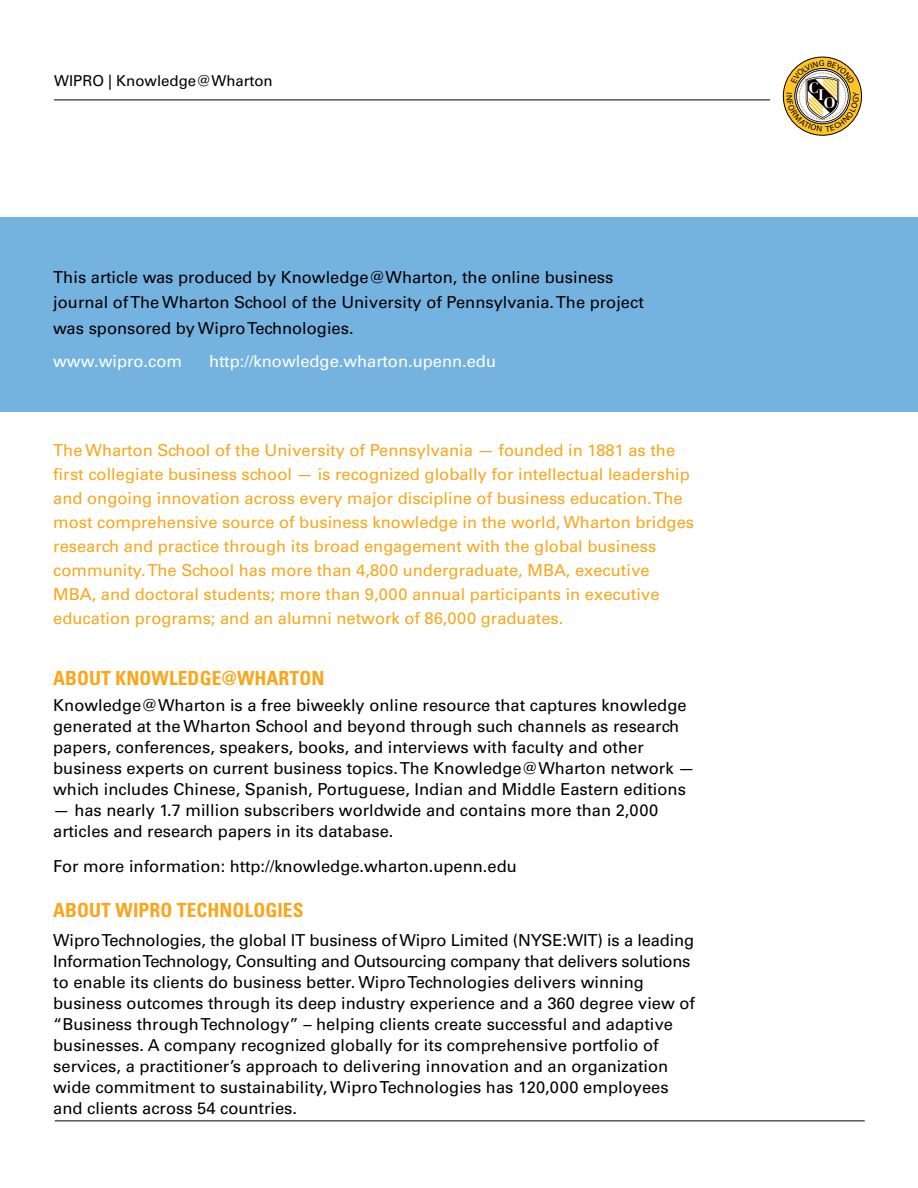
<style>
.page{position:relative;width:918px;height:1188px;background:#fff}
.page>*{position:absolute;margin:0;border:0;box-sizing:border-box;transform-origin:0 0}
.t1{font:700 condensed 19.5px "Univers";letter-spacing:.005em;color:#faa61a}
.t2{font:16.5px/21px "Univers";color:#000}
.t3{font:16.5px/24px "Univers";color:#faa61a}
.t4{font:16.5px "Univers";color:#fff}
.t5{font:500 15.15px "Bodoni BE";color:#fff}
.t6{font:15px "Univers";color:#000}
</style>
<div class="page">
<hr style="left:55px;top:1120px;width:810px;height:1px;background:#000">
<hr style="left:54px;top:100px;width:716px;height:1px;background:#000">
<div style="left:0;top:217px;width:918px;height:195px;background:#74b2e0"></div>
<svg style="left:783px;top:57px;width:79px;height:79px"></svg>
<p class="t6" style="left:54px;top:72px;width:220px">WIPRO | Knowledge@Wharton</p>
<p class="t2" style="left:53px;top:264px;width:592px;line-height:25.5px">This article was produced by Knowledge@Wharton, the online business journal of The Wharton School of the University of Pennsylvania. The project was sponsored by Wipro Technologies.</p>
<p class="t4" style="left:53px;top:352px;width:130px">www.wipro.com</p>
<p class="t4" style="left:209px;top:352px;width:289px">http://knowledge.wharton.upenn.edu</p>
<p class="t3" style="left:53px;top:438px;width:642px">The Wharton School of the University of Pennsylvania — founded in 1881 as the first collegiate business school — is recognized globally for intellectual leadership and ongoing innovation across every major discipline of business education. The most comprehensive source of business knowledge in the world, Wharton bridges research and practice through its broad engagement with the global business community. The School has more than 4,800 undergraduate, MBA, executive MBA, and doctoral students; more than 9,000 annual participants in executive education programs; and an alumni network of 86,000 graduates.</p>
<p class="t1" style="left:53px;top:666px;width:273px">ABOUT KNOWLEDGE@WHARTON</p>
<p class="t2" style="left:53px;top:695px;width:643px">Knowledge@Wharton is a free biweekly online resource that captures knowledge generated at the Wharton School and beyond through such channels as research papers, conferences, speakers, books, and interviews with faculty and other business experts on current business topics. The Knowledge@Wharton network — which includes Chinese, Spanish, Portuguese, Indian and Middle Eastern editions</p>
<p class="t2" style="left:53px;top:800px;width:607px">— has nearly 1.7 million subscribers worldwide and contains more than 2,000 articles and research papers in its database.</p>
<p class="t2" style="left:53px;top:856px;width:465px">For more information: http://knowledge.wharton.upenn.edu</p>
<p class="t1" style="left:53px;top:898px;width:252px">ABOUT WIPRO TECHNOLOGIES</p>
<p class="t2" style="left:53px;top:929px;width:643px">Wipro Technologies, the global IT business of Wipro Limited (NYSE:WIT) is a leading Information Technology, Consulting and Outsourcing company that delivers solutions to enable its clients do business better. Wipro Technologies delivers winning business outcomes through its deep industry experience and a 360 degree view of “Business through Technology” – helping clients create successful and adaptive businesses. A company recognized globally for its comprehensive portfolio of services, a practitioner’s approach to delivering innovation and an organization wide commitment to sustainability, Wipro Technologies has 120,000 employees and clients across 54 countries.</p>
<p class="t5" style="left:809px;top:79px;width:11px">C</p>
<p class="t5" style="left:818px;top:86px;width:7px">I</p>
<p class="t5" style="left:824px;top:94px;width:13px">O</p>
</div>
